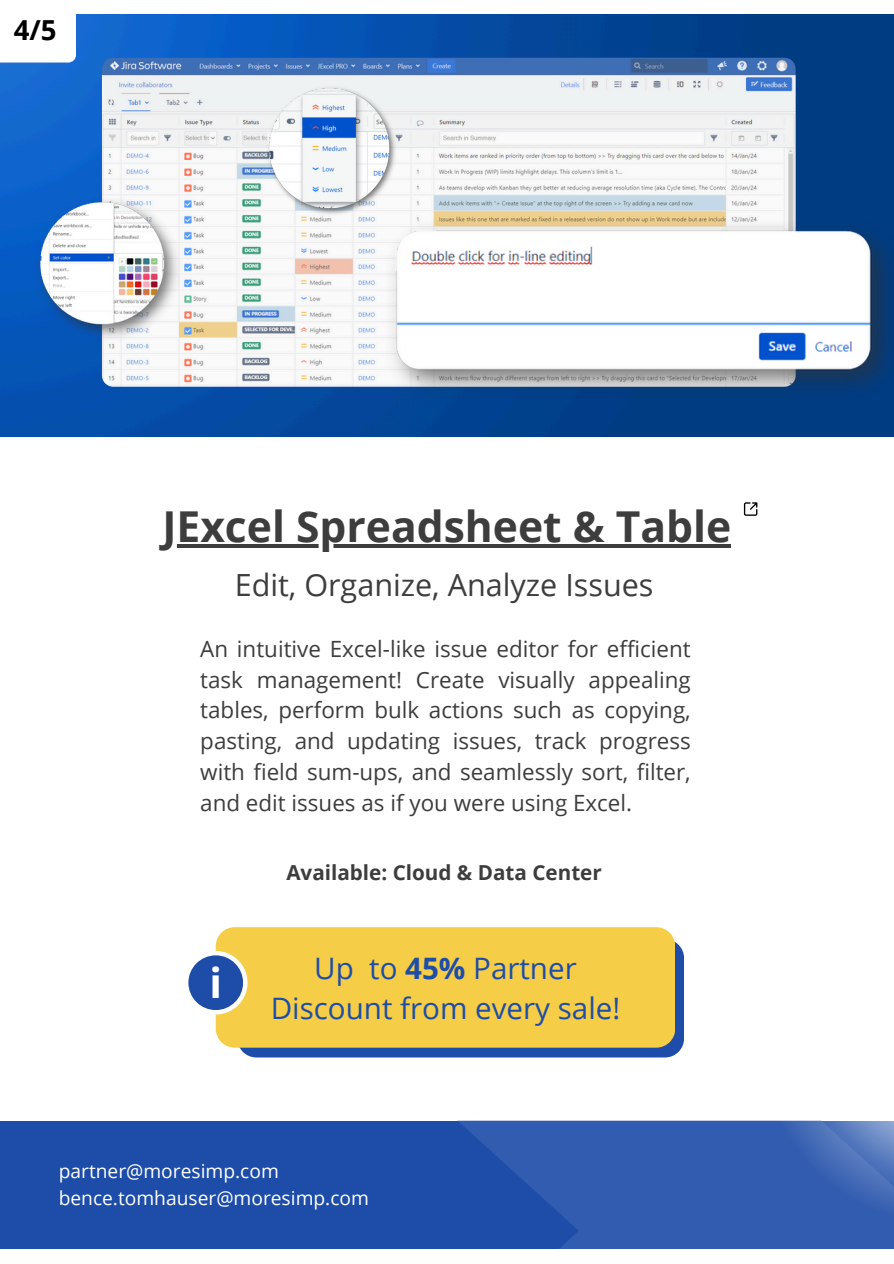
<style>
.page{position:relative;width:894px;height:1264px;background:#fff}
.page>*{position:absolute;margin:0;border:0;box-sizing:border-box;transform-origin:0 0}
.t1{font:700 42.6px "Open Sans";color:#3d3d3d}
.t2{font:700 41.25px "Open Sans";color:#fff}
.t3{font:30.6px "Open Sans";color:#3d3d3d}
.t4{font:29.55px/40.7px "Open Sans";color:#1d4da8;text-align:center}
.t5{font:700 27.6px "Open Sans";color:#000}
.t6{font:22.35px/30.9px "Open Sans";color:#3d3d3d;text-align:justify}
.t7{font:700 20.7px "Open Sans";color:#3d3d3d}
.t8{font:19.2px "Open Sans";color:#fff}
.s1{font-weight:700}
</style>
<div class="page">
<img style="left:0;top:14px;width:893px;height:422px">
<svg style="left:102px;top:58px;width:693px;height:328px;fill:#f0f2f2"></svg>
<img style="left:377px;top:211px;width:516px;height:198px">
<img style="left:29px;top:198px;width:158px;height:148px">
<svg style="left:237px;top:942px;width:446px;height:115px;background:#2f58a5"></svg>
<div style="left:216px;top:927px;width:459px;height:120px;background:#f5cd47"></div>
<div style="left:184px;top:950px;width:63px;height:64px;background:#fff;border-radius:50%"></div>
<div style="left:188px;top:955px;width:55px;height:55px;background:#1d4da8;border-radius:50%"></div>
<div style="left:0;top:0;width:76px;height:63px;background:#fff"></div>
<img style="left:264px;top:84px;width:135px;height:135px">
<div style="left:0;top:1120px;width:893px;height:143px;background:#1d4da8"></div>
<div style="left:457px;top:1120px;width:436px;height:143px;background:linear-gradient(to right,#2654ab,#355fb1)"></div>
<svg style="left:761px;top:1120px;width:132px;height:102px;background:#4068b5"></svg>
<div style="left:0;top:1249px;width:893px;height:14px;background:#fff"></div>
<svg style="left:743px;top:502px;width:14px;height:14px"></svg>
<hr style="left:162px;top:544px;width:569px;height:3px;background:#3d3d3d">
<p class="t5" style="left:14px;top:10px;width:44px">4/5</p>
<h1 class="t1" style="left:162px;top:496px;width:570px">JExcel Spreadsheet &amp; Table</h1>
<h2 class="t3" style="left:234px;top:563px;width:420px">Edit, Organize, Analyze Issues</h2>
<p class="t6" style="left:200px;top:632px;width:492px">An intuitive Excel-like issue editor for efficient task management! Create visually appealing tables, perform bulk actions such as copying, pasting, and updating issues, track progress with field sum-ups, and seamlessly sort, filter, and edit issues as if you were using Excel.</p>
<p class="t2" style="left:209px;top:953px;width:14px">i</p>
<p class="t7" style="left:286px;top:857px;width:317px">Available: Cloud &amp; Data Center</p>
<p class="t4" style="left:271px;top:946px;width:351px">Up to <span class="s1">45%</span> Partner<br>Discount from every sale!</p>
<p class="t8" style="left:59px;top:1157px;width:221px">partner@moresimp.com</p>
<h3 class="t8" style="left:59px;top:1183px;width:312px">bence.tomhauser@moresimp.com</h3>
</div>
